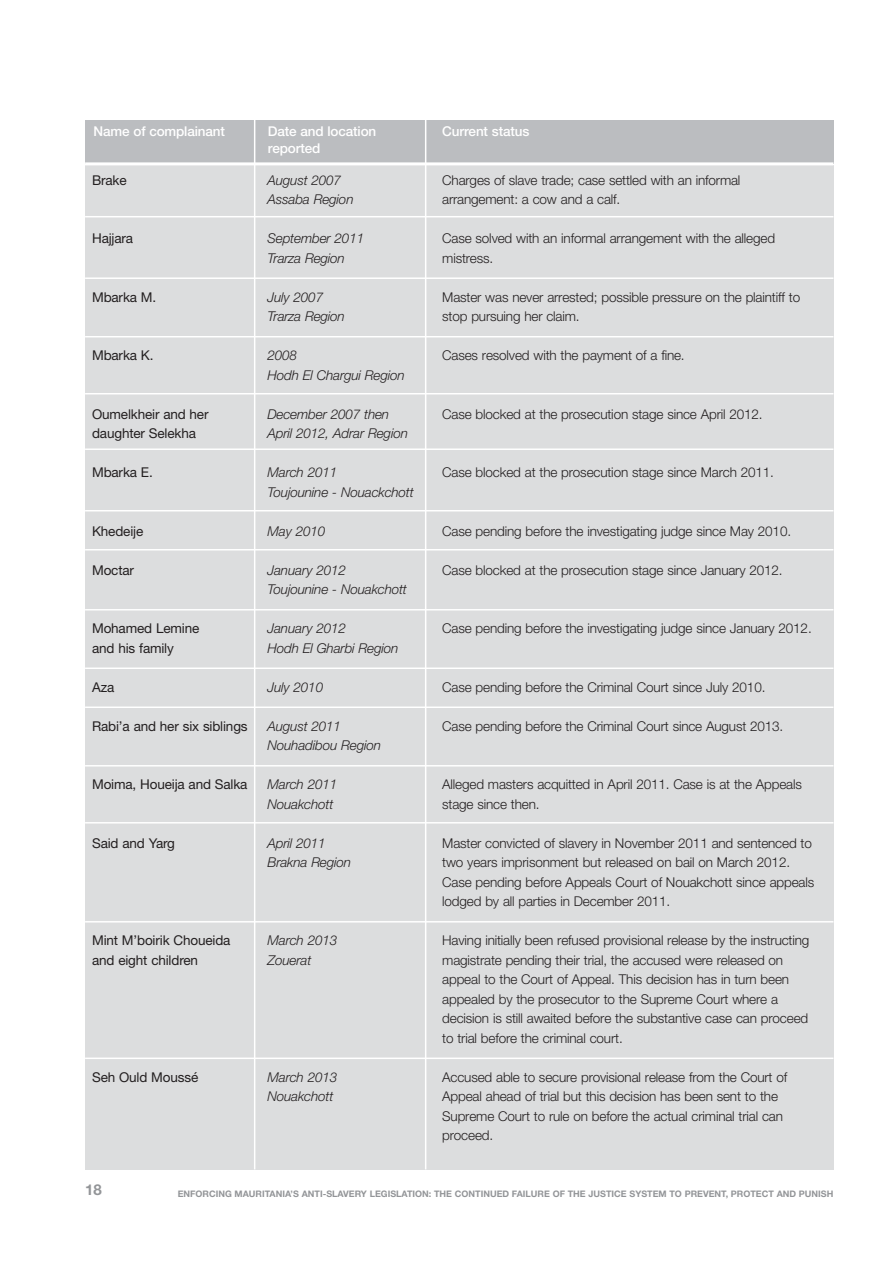
<style>
.page{position:relative;width:893px;height:1263px;background:#fff}
.page>*{position:absolute;margin:0;border:0;box-sizing:border-box;transform-origin:0 0}
.t1{font:700 15px "Helvetica Neue LT Com";color:#939598}
.t2{font:300 13.5px/19.5px "Helvetica Neue LT Com";letter-spacing:-.01em;color:#231f20}
.t3{font:italic 300 13.5px/19.5px "Helvetica Neue LT Com";letter-spacing:-.01em;color:#231f20}
.t4{font:13.5px/19.5px "Helvetica Neue LT Com";letter-spacing:-.01em;color:#231f20}
.t5{font:500 13.5px/16.5px "Helvetica Neue LT Com";letter-spacing:-.01em;color:#fff}
.t6{font:700 9px "Helvetica Neue LT Com";color:#939598}
</style>
<div class="page">
<div style="left:85px;top:165px;width:748px;height:1004px;background:#dcddde"></div>
<div style="left:85px;top:120px;width:748px;height:43px;background:#bbbdc0"></div>
<hr style="left:85px;top:162px;width:748px;height:3px;background:#fff">
<hr style="left:254px;top:119px;width:1px;height:1050px;background:#fff">
<hr style="left:425px;top:119px;width:1px;height:1050px;background:#fff">
<hr style="left:85px;top:510px;width:748px;height:1px;background:#fff">
<hr style="left:85px;top:549px;width:748px;height:1px;background:#fff">
<hr style="left:85px;top:609px;width:748px;height:1px;background:#fff">
<hr style="left:85px;top:667px;width:748px;height:2px;background:#fff">
<hr style="left:85px;top:706px;width:748px;height:2px;background:#fff">
<hr style="left:85px;top:765px;width:748px;height:1px;background:#fff">
<hr style="left:85px;top:822px;width:748px;height:1px;background:#fff">
<hr style="left:85px;top:921px;width:748px;height:1px;background:#fff">
<hr style="left:85px;top:1057px;width:748px;height:2px;background:#fff">
<hr style="left:85px;top:277px;width:748px;height:2px;background:#fff">
<hr style="left:85px;top:336px;width:748px;height:1px;background:#fff">
<hr style="left:85px;top:393px;width:748px;height:1px;background:#fff">
<hr style="left:85px;top:448px;width:748px;height:2px;background:#fff">
<hr style="left:85px;top:216px;width:748px;height:1px;background:#fff">
<p class="t5" style="left:94px;top:125px;width:133px">Name of complainant</p>
<p class="t4" style="left:92px;top:171px;width:36px">Brake</p>
<p class="t4" style="left:92px;top:230px;width:43px">Hajjara</p>
<p class="t4" style="left:92px;top:288px;width:66px">Mbarka M.</p>
<p class="t4" style="left:92px;top:347px;width:63px">Mbarka K.</p>
<p class="t4" style="left:92px;top:405px;width:118px">Oumelkheir and her daughter Selekha</p>
<p class="t4" style="left:92px;top:464px;width:62px">Mbarka E.</p>
<p class="t4" style="left:92px;top:522px;width:53px">Khedeije</p>
<p class="t4" style="left:92px;top:561px;width:43px">Moctar</p>
<p class="t4" style="left:92px;top:620px;width:109px">Mohamed Lemine and his family</p>
<p class="t4" style="left:92px;top:678px;width:24px">Aza</p>
<p class="t4" style="left:92px;top:717px;width:157px">Rabi’a and her six siblings</p>
<p class="t4" style="left:92px;top:776px;width:157px">Moima, Houeija and Salka</p>
<p class="t4" style="left:92px;top:834px;width:84px">Said and Yarg</p>
<p class="t5" style="left:268px;top:125px;width:110px">Date and location reported</p>
<p class="t3" style="left:267px;top:171px;width:88px">August 2007<br>Assaba Region</p>
<p class="t3" style="left:267px;top:230px;width:98px">September 2011<br>Trarza Region</p>
<p class="t3" style="left:267px;top:288px;width:79px">July 2007<br>Trarza Region</p>
<p class="t3" style="left:267px;top:347px;width:139px">2008<br>Hodh El Chargui Region</p>
<p class="t3" style="left:267px;top:405px;width:142px">December 2007 then<br>April 2012, Adrar Region</p>
<p class="t3" style="left:267px;top:464px;width:148px">March 2011<br>Toujounine - Nouackchott</p>
<p class="t3" style="left:267px;top:522px;width:59px">May 2010</p>
<p class="t3" style="left:267px;top:561px;width:141px">January 2012<br>Toujounine - Nouakchott</p>
<p class="t3" style="left:267px;top:620px;width:132px">January 2012<br>Hodh El Gharbi Region</p>
<p class="t3" style="left:267px;top:678px;width:57px">July 2010</p>
<p class="t3" style="left:267px;top:717px;width:115px">August 2011<br>Nouhadibou Region</p>
<p class="t3" style="left:267px;top:776px;width:71px">March 2011<br>Nouakchott</p>
<p class="t3" style="left:267px;top:834px;width:85px">April 2011<br>Brakna Region</p>
<p class="t4" style="left:92px;top:932px;width:140px">Mint M’boirik Choueida and eight children</p>
<p class="t3" style="left:267px;top:932px;width:71px">March 2013<br>Zouerat</p>
<p class="t4" style="left:92px;top:1068px;width:108px">Seh Ould Moussé</p>
<p class="t3" style="left:267px;top:1068px;width:71px">March 2013<br>Nouakchott</p>
<p class="t5" style="left:442px;top:125px;width:89px">Current status</p>
<p class="t2" style="left:442px;top:171px;width:300px">Charges of slave trade; case settled with an informal arrangement: a cow and a calf.</p>
<p class="t2" style="left:442px;top:230px;width:334px">Case solved with an informal arrangement with the alleged mistress.</p>
<p class="t2" style="left:442px;top:288px;width:359px">Master was never arrested; possible pressure on the plaintiff to stop pursuing her claim.</p>
<p class="t2" style="left:442px;top:347px;width:244px">Cases resolved with the payment of a fine.</p>
<p class="t2" style="left:442px;top:405px;width:322px">Case blocked at the prosecution stage since April 2012.</p>
<p class="t2" style="left:442px;top:464px;width:333px">Case blocked at the prosecution stage since March 2011.</p>
<p class="t2" style="left:442px;top:522px;width:350px">Case pending before the investigating judge since May 2010.</p>
<p class="t2" style="left:442px;top:561px;width:342px">Case blocked at the prosecution stage since January 2012.</p>
<p class="t2" style="left:442px;top:620px;width:371px">Case pending before the investigating judge since January 2012.</p>
<p class="t2" style="left:442px;top:678px;width:325px">Case pending before the Criminal Court since July 2010.</p>
<p class="t2" style="left:442px;top:717px;width:343px">Case pending before the Criminal Court since August 2013.</p>
<p class="t2" style="left:442px;top:776px;width:361px">Alleged masters acquitted in April 2011. Case is at the Appeals stage since then.</p>
<p class="t2" style="left:442px;top:834px;width:374px">Master convicted of slavery in November 2011 and sentenced to two years imprisonment but released on bail on March 2012.<br>Case pending before Appeals Court of Nouakchott since appeals lodged by all parties in December 2011.</p>
<p class="t2" style="left:442px;top:932px;width:369px">Having initially been refused provisional release by the instructing magistrate pending their trial, the accused were released on appeal to the Court of Appeal. This decision has in turn been appealed by the prosecutor to the Supreme Court where a decision is still awaited before the substantive case can proceed to trial before the criminal court.</p>
<p class="t2" style="left:442px;top:1068px;width:347px">Accused able to secure provisional release from the Court of Appeal ahead of trial but this decision has been sent to the Supreme Court to rule on before the actual criminal trial can proceed.</p>
<p class="t1" style="left:85px;top:1184px;width:18px">18</p>
<p class="t6" style="left:178px;top:1190px;width:657px">ENFORCING MAURITANIA’S ANTI-SLAVERY LEGISLATION: THE CONTINUED FAILURE OF THE JUSTICE SYSTEM TO PREVENT, PROTECT AND PUNISH</p>
</div>
